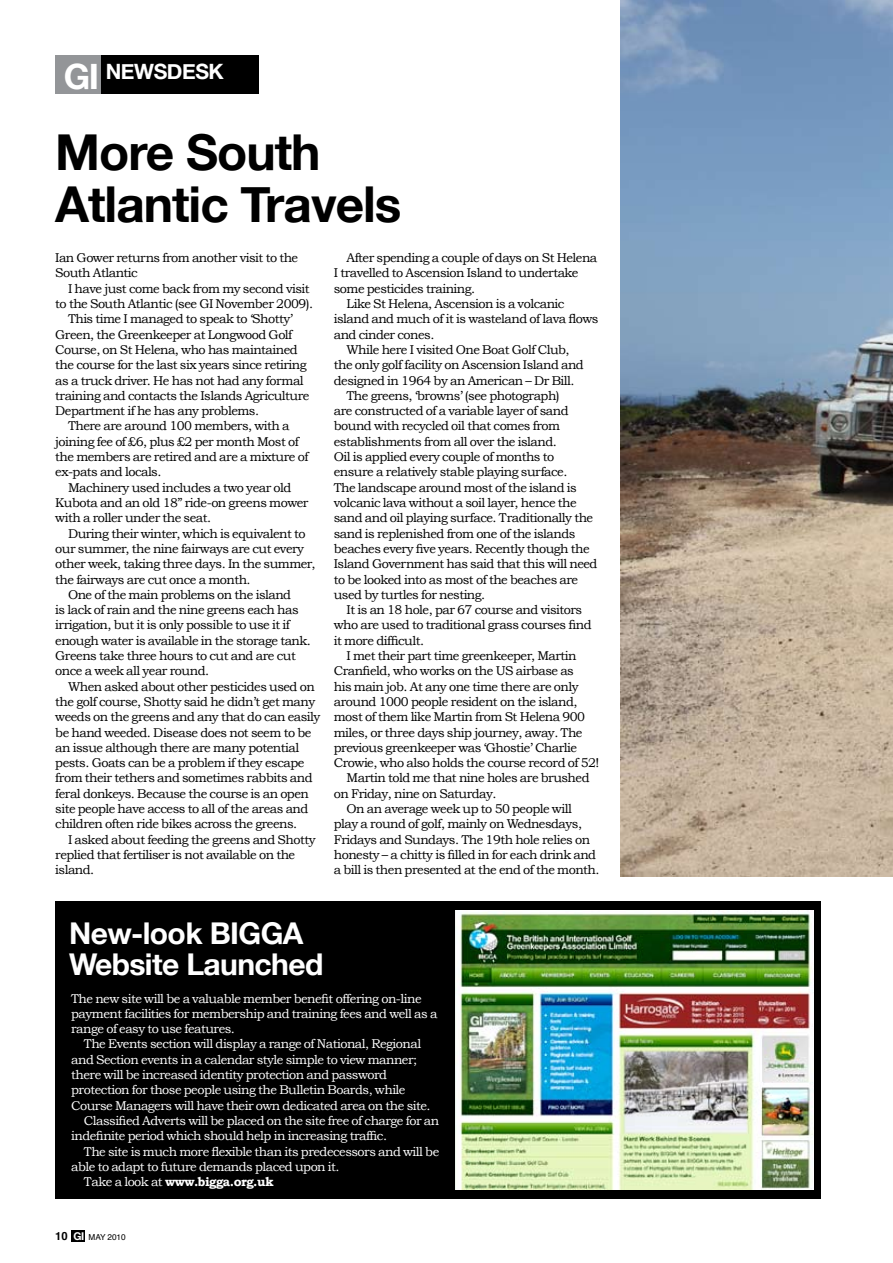
<style>
.page{position:relative;width:893px;height:1263px;background:#fff}
.page>*{position:absolute;margin:0;border:0;box-sizing:border-box;transform-origin:0 0}
.t1{font:700 49.5px/52.5px "Helvetica Neue";letter-spacing:-.02em;color:#000}
.t2{font:700 30px/31.5px "Helvetica Neue";letter-spacing:-.02em;color:#fff}
.t3{font:700 21px "Helvetica Neue";letter-spacing:-.02em;color:#fff}
.t4{font:12.75px/15.3px "Bookman Old Style";letter-spacing:-.04em;color:#000}
.t5{font:12.75px/15.3px "Bookman Old Style";letter-spacing:-.04em;color:#fff}
.t6{font:700 12.75px "Bookman Old Style";letter-spacing:-.04em;color:#fff}
.t7{font:8.25px "Helvetica";color:#000}
.s1{font-size:34.95px}
.s2{font-weight:400}
.s3{font-weight:700;font-size:11.25px}
.s4{font-family:"Helvetica Neue";font-weight:700;font-size:10.8px;color:#fff}
</style>
<div class="page">
<img style="left:621px;top:0;width:272px;height:876px">
<div style="left:71px;top:1230px;width:14px;height:11px;background:#000"></div>
<div style="left:59px;top:55px;width:117px;height:39px;background:#000"></div>
<div style="left:150px;top:55px;width:109px;height:39px;background:#000"></div>
<div style="left:55px;top:55px;width:46px;height:39px;background:#939598"></div>
<div style="left:55px;top:901px;width:766px;height:298px;background:#000"></div>
<img style="left:455px;top:911px;width:358px;height:278px">
<h3 class="t3" style="left:64px;top:59px;width:160px"><span class="s1">GI</span> NEWSDESK</h3>
<h1 class="t1" style="left:55px;top:125px;width:348px">More South<br>Atlantic Travels</h1>
<p class="t4" style="left:55px;top:250px;width:244px">Ian Gower returns from another visit to the<br>South Atlantic</p>
<p class="t4" style="left:68px;top:281px;width:243px">I have just come back from my second visit</p>
<p class="t4" style="left:55px;top:296px;width:259px">to the South Atlantic (see GI November 2009).</p>
<p class="t4" style="left:68px;top:311px;width:226px">This time I managed to speak to ‘Shotty’</p>
<p class="t4" style="left:55px;top:327px;width:239px">Green, the Greenkeeper at Longwood Golf</p>
<p class="t4" style="left:55px;top:342px;width:244px">Course, on St Helena, who has maintained</p>
<p class="t4" style="left:55px;top:357px;width:253px">the course for the last six years since retiring</p>
<p class="t4" style="left:55px;top:373px;width:250px">as a truck driver. He has not had any formal</p>
<p class="t4" style="left:55px;top:388px;width:256px">training and contacts the Islands Agriculture</p>
<p class="t4" style="left:55px;top:403px;width:205px">Department if he has any problems.</p>
<p class="t4" style="left:68px;top:418px;width:223px">There are around 100 members, with a</p>
<p class="t4" style="left:55px;top:434px;width:245px">joining fee of £6, plus £2 per month Most of</p>
<p class="t4" style="left:55px;top:449px;width:255px">the members are retired and are a mixture of</p>
<p class="t4" style="left:55px;top:464px;width:108px">ex-pats and locals.</p>
<p class="t4" style="left:68px;top:480px;width:225px">Machinery used includes a two year old</p>
<p class="t4" style="left:55px;top:495px;width:255px">Kubota and an old 18” ride-on greens mower</p>
<p class="t4" style="left:55px;top:510px;width:157px">with a roller under the seat.</p>
<p class="t4" style="left:68px;top:526px;width:239px">During their winter, which is equivalent to</p>
<p class="t4" style="left:55px;top:541px;width:250px">our summer, the nine fairways are cut every</p>
<p class="t4" style="left:55px;top:556px;width:262px">other week, taking three days. In the summer,</p>
<p class="t4" style="left:55px;top:571px;width:197px">the fairways are cut once a month.</p>
<p class="t4" style="left:68px;top:587px;width:225px">One of the main problems on the island</p>
<p class="t4" style="left:55px;top:602px;width:245px">is lack of rain and the nine greens each has</p>
<p class="t4" style="left:55px;top:617px;width:236px">irrigation, but it is only possible to use it if</p>
<p class="t4" style="left:55px;top:633px;width:257px">enough water is available in the storage tank.</p>
<p class="t4" style="left:55px;top:648px;width:242px">Greens take three hours to cut and are cut</p>
<p class="t4" style="left:55px;top:663px;width:155px">once a week all year round.</p>
<p class="t4" style="left:68px;top:679px;width:248px">When asked about other pesticides used on</p>
<p class="t4" style="left:55px;top:694px;width:261px">the golf course, Shotty said he didn’t get many</p>
<p class="t4" style="left:55px;top:709px;width:267px">weeds on the greens and any that do can easily</p>
<p class="t4" style="left:55px;top:724px;width:258px">be hand weeded. Disease does not seem to be</p>
<p class="t4" style="left:55px;top:740px;width:245px">an issue although there are many potential</p>
<p class="t4" style="left:55px;top:755px;width:251px">pests. Goats can be a problem if they escape</p>
<p class="t4" style="left:55px;top:770px;width:259px">from their tethers and sometimes rabbits and</p>
<p class="t4" style="left:55px;top:786px;width:255px">feral donkeys. Because the course is an open</p>
<p class="t4" style="left:55px;top:801px;width:255px">site people have access to all of the areas and</p>
<p class="t4" style="left:55px;top:816px;width:243px">children often ride bikes across the greens.</p>
<p class="t4" style="left:68px;top:832px;width:249px">I asked about feeding the greens and Shotty</p>
<p class="t4" style="left:55px;top:847px;width:241px">replied that fertiliser is not available on the</p>
<p class="t4" style="left:55px;top:862px;width:41px">island.</p>
<p class="t4" style="left:347px;top:250px;width:252px">After spending a couple of days on St Helena</p>
<p class="t4" style="left:334px;top:265px;width:246px">I travelled to Ascension Island to undertake</p>
<p class="t4" style="left:334px;top:281px;width:143px">some pesticides training.</p>
<p class="t4" style="left:347px;top:296px;width:219px">Like St Helena, Ascension is a volcanic</p>
<p class="t4" style="left:334px;top:311px;width:266px">island and much of it is wasteland of lava flows</p>
<p class="t4" style="left:334px;top:327px;width:102px">and cinder cones.</p>
<p class="t4" style="left:347px;top:342px;width:225px">While here I visited One Boat Golf Club,</p>
<p class="t4" style="left:334px;top:357px;width:252px">the only golf facility on Ascension Island and</p>
<p class="t4" style="left:334px;top:373px;width:242px">designed in 1964 by an American – Dr Bill.</p>
<p class="t4" style="left:347px;top:388px;width:215px">The greens, ‘browns’ (see photograph)</p>
<p class="t4" style="left:334px;top:403px;width:236px">are constructed of a variable layer of sand</p>
<p class="t4" style="left:334px;top:418px;width:228px">bound with recycled oil that comes from</p>
<p class="t4" style="left:334px;top:434px;width:224px">establishments from all over the island.</p>
<p class="t4" style="left:334px;top:449px;width:222px">Oil is applied every couple of months to</p>
<p class="t4" style="left:334px;top:464px;width:235px">ensure a relatively stable playing surface.</p>
<p class="t4" style="left:334px;top:480px;width:245px">The landscape around most of the island is</p>
<p class="t4" style="left:334px;top:495px;width:244px">volcanic lava without a soil layer, hence the</p>
<p class="t4" style="left:334px;top:510px;width:261px">sand and oil playing surface. Traditionally the</p>
<p class="t4" style="left:334px;top:526px;width:243px">sand is replenished from one of the islands</p>
<p class="t4" style="left:334px;top:541px;width:257px">beaches every five years. Recently though the</p>
<p class="t4" style="left:334px;top:556px;width:265px">Island Government has said that this will need</p>
<p class="t4" style="left:334px;top:571px;width:246px">to be looked into as most of the beaches are</p>
<p class="t4" style="left:334px;top:587px;width:153px">used by turtles for nesting.</p>
<p class="t4" style="left:347px;top:602px;width:237px">It is an 18 hole, par 67 course and visitors</p>
<p class="t4" style="left:334px;top:617px;width:259px">who are used to traditional grass courses find</p>
<p class="t4" style="left:334px;top:633px;width:92px">it more difficult.</p>
<p class="t4" style="left:347px;top:648px;width:232px">I met their part time greenkeeper, Martin</p>
<p class="t4" style="left:334px;top:663px;width:242px">Cranfield, who works on the US airbase as</p>
<p class="t4" style="left:334px;top:679px;width:246px">his main job. At any one time there are only</p>
<p class="t4" style="left:334px;top:694px;width:245px">around 1000 people resident on the island,</p>
<p class="t4" style="left:334px;top:709px;width:253px">most of them like Martin from St Helena 900</p>
<p class="t4" style="left:334px;top:724px;width:250px">miles, or three days ship journey, away. The</p>
<p class="t4" style="left:334px;top:740px;width:245px">previous greenkeeper was ‘Ghostie’ Charlie</p>
<p class="t4" style="left:334px;top:755px;width:267px">Crowie, who also holds the course record of 52!</p>
<p class="t4" style="left:347px;top:770px;width:245px">Martin told me that nine holes are brushed</p>
<p class="t4" style="left:334px;top:786px;width:164px">on Friday, nine on Saturday.</p>
<p class="t4" style="left:347px;top:801px;width:227px">On an average week up to 50 people will</p>
<p class="t4" style="left:334px;top:816px;width:250px">play a round of golf, mainly on Wednesdays,</p>
<p class="t4" style="left:334px;top:832px;width:258px">Fridays and Sundays. The 19th hole relies on</p>
<p class="t4" style="left:334px;top:847px;width:264px">honesty – a chitty is filled in for each drink and</p>
<p class="t4" style="left:334px;top:862px;width:267px">a bill is then presented at the end of the month.</p>
<h2 class="t2" style="left:69px;top:916px;width:256px">New-look BIGGA<br>Website Launched</h2>
<p class="t5" style="left:71px;top:990px;width:368px">The new site will be a valuable member benefit offering on-line payment facilities for membership and training fees and well as a range of easy to use features.</p>
<p class="t5" style="left:84px;top:1036px;width:339px">The Events section will display a range of National, Regional</p>
<p class="t5" style="left:71px;top:1052px;width:348px">and Section events in a calendar style simple to view manner;</p>
<p class="t5" style="left:71px;top:1067px;width:317px">there will be increased identity protection and password</p>
<p class="t5" style="left:71px;top:1082px;width:336px">protection for those people using the Bulletin Boards, while</p>
<p class="t5" style="left:71px;top:1097px;width:361px">Course Managers will have their own dedicated area on the site.</p>
<p class="t5" style="left:84px;top:1113px;width:357px">Classified Adverts will be placed on the site free of charge for an</p>
<p class="t5" style="left:71px;top:1128px;width:317px">indefinite period which should help in increasing traffic.</p>
<p class="t5" style="left:84px;top:1143px;width:357px">The site is much more flexible than its predecessors and will be</p>
<p class="t5" style="left:71px;top:1159px;width:270px">able to adapt to future demands placed upon it.</p>
<p class="t6" style="left:84px;top:1174px;width:191px"><span class="s2">Take a look at</span> www.bigga.org.uk</p>
<p class="t7" style="left:55px;top:1231px;width:72px"><span class="s3">10</span> <span class="s4">GI</span> MAY 2010</p>
</div>
